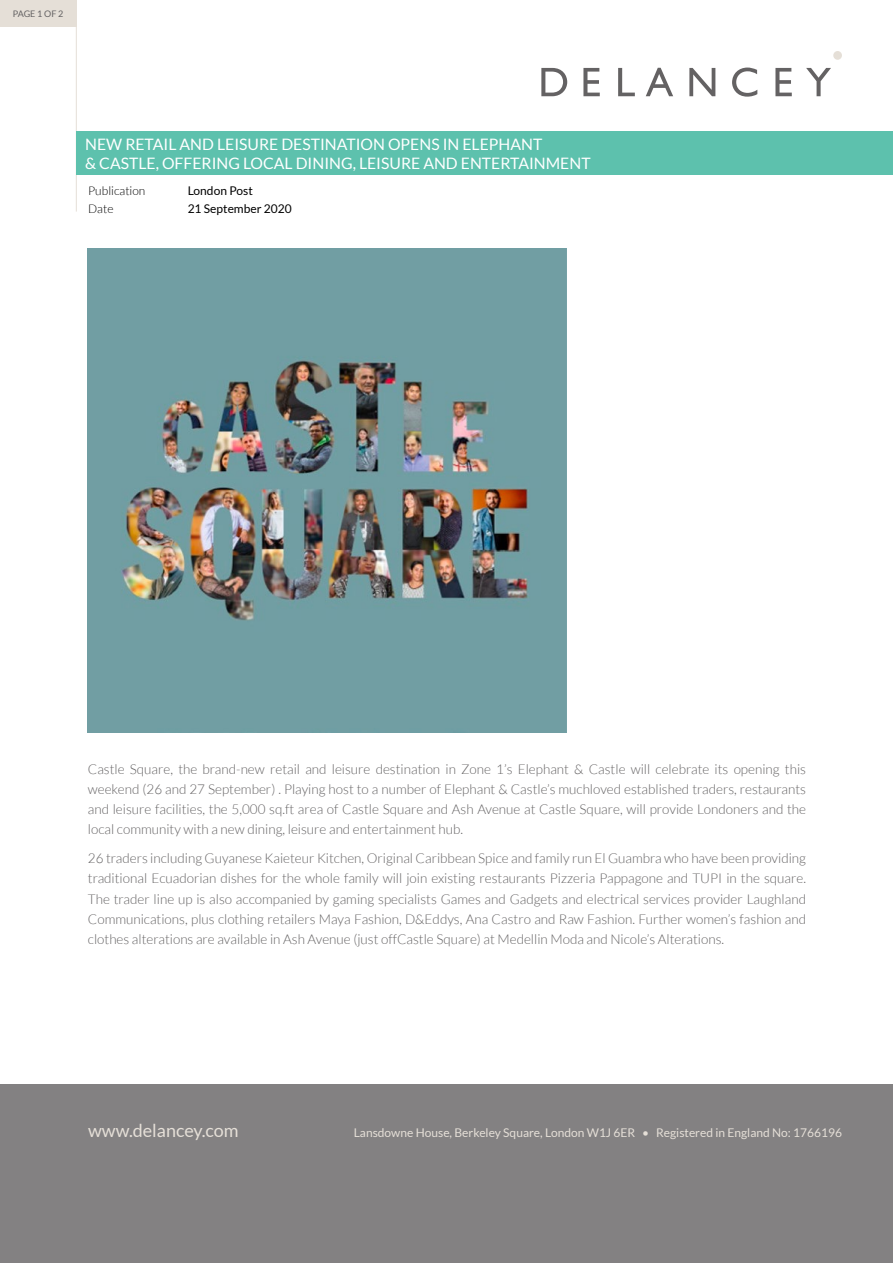
<style>
.page{position:relative;width:893px;height:1263px;background:#fff}
.page>*{position:absolute;margin:0;border:0;box-sizing:border-box;transform-origin:0 0}
.t1{font:18px "Lato";color:#e5dfd7}
.t2{font:15.75px/18.9px "Lato";color:#fff}
.t3{font:300 13.5px/20.2px "Lato";color:#646263;text-align:justify}
.t4{font:12px "Lato";color:#e5dfd7}
.t5{font:12px "Lato";color:#000}
.t6{font:300 12px "Lato";color:#000}
.t7{font:9px "Lato";letter-spacing:-.01em;color:#646263}
</style>
<div class="page">
<div style="left:0;top:1084px;width:893px;height:179px;background:#838182"></div>
<div style="left:833px;top:51px;width:9px;height:9px;background:#e5dfd7;border-radius:50%"></div>
<svg style="left:541px;top:68px;width:26px;height:28px"></svg>
<svg style="left:583px;top:68px;width:17px;height:28px"></svg>
<svg style="left:618px;top:68px;width:17px;height:28px"></svg>
<svg style="left:646px;top:68px;width:27px;height:28px"></svg>
<svg style="left:689px;top:68px;width:26px;height:28px"></svg>
<svg style="left:732px;top:68px;width:25px;height:29px"></svg>
<svg style="left:775px;top:68px;width:17px;height:28px"></svg>
<svg style="left:806px;top:68px;width:25px;height:28px"></svg>
<div style="left:0;top:0;width:76px;height:27px;background:#e5dfd7"></div>
<hr style="left:76px;top:0;width:1px;height:212px;background:#e5dfd7">
<div style="left:77px;top:132px;width:816px;height:43px;background:#5dc1ad"></div>
<img style="left:87px;top:248px;width:479px;height:484px">
<p class="t7" style="left:13px;top:9px;width:52px">PAGE 1 OF 2</p>
<p class="t2" style="left:85px;top:135px;width:507px">NEW RETAIL AND LEISURE DESTINATION OPENS IN ELEPHANT<br>&amp; CASTLE, OFFERING LOCAL DINING, LEISURE AND ENTERTAINMENT</p>
<p class="t6" style="left:88px;top:185px;width:59px">Publication</p>
<p class="t5" style="left:188px;top:184px;width:67px">London Post</p>
<p class="t6" style="left:88px;top:203px;width:27px">Date</p>
<p class="t5" style="left:188px;top:202px;width:106px">21 September 2020</p>
<p class="t3" style="left:88px;top:759px;width:720px">Castle Square, the brand-new retail and leisure destination in Zone 1’s Elephant &amp; Castle will celebrate its opening this weekend (26 and 27 September) . Playing host to a number of Elephant &amp; Castle’s muchloved established traders, restaurants and leisure facilities, the 5,000 sq.ft area of Castle Square and Ash Avenue at Castle Square, will provide Londoners and the local community with a new dining, leisure and entertainment hub.</p>
<p class="t3" style="left:88px;top:848px;width:720px">26 traders including Guyanese Kaieteur Kitchen, Original Caribbean Spice and family run El Guambra who have been providing traditional Ecuadorian dishes for the whole family will join existing restaurants Pizzeria Pappagone and TUPI in the square.<br>The trader line up is also accompanied by gaming specialists Games and Gadgets and electrical services provider Laughland Communications, plus clothing retailers Maya Fashion, D&amp;Eddys, Ana Castro and Raw Fashion. Further women’s fashion and clothes alterations are available in Ash Avenue (just offCastle Square) at Medellin Moda and Nicole’s Alterations.</p>
<h1 class="t1" style="left:88px;top:1120px;width:152px">www.delancey.com</h1>
<p class="t4" style="left:354px;top:1126px;width:490px">Lansdowne House, Berkeley Square, London W1J 6ER • Registered in England No: 1766196</p>
</div>
